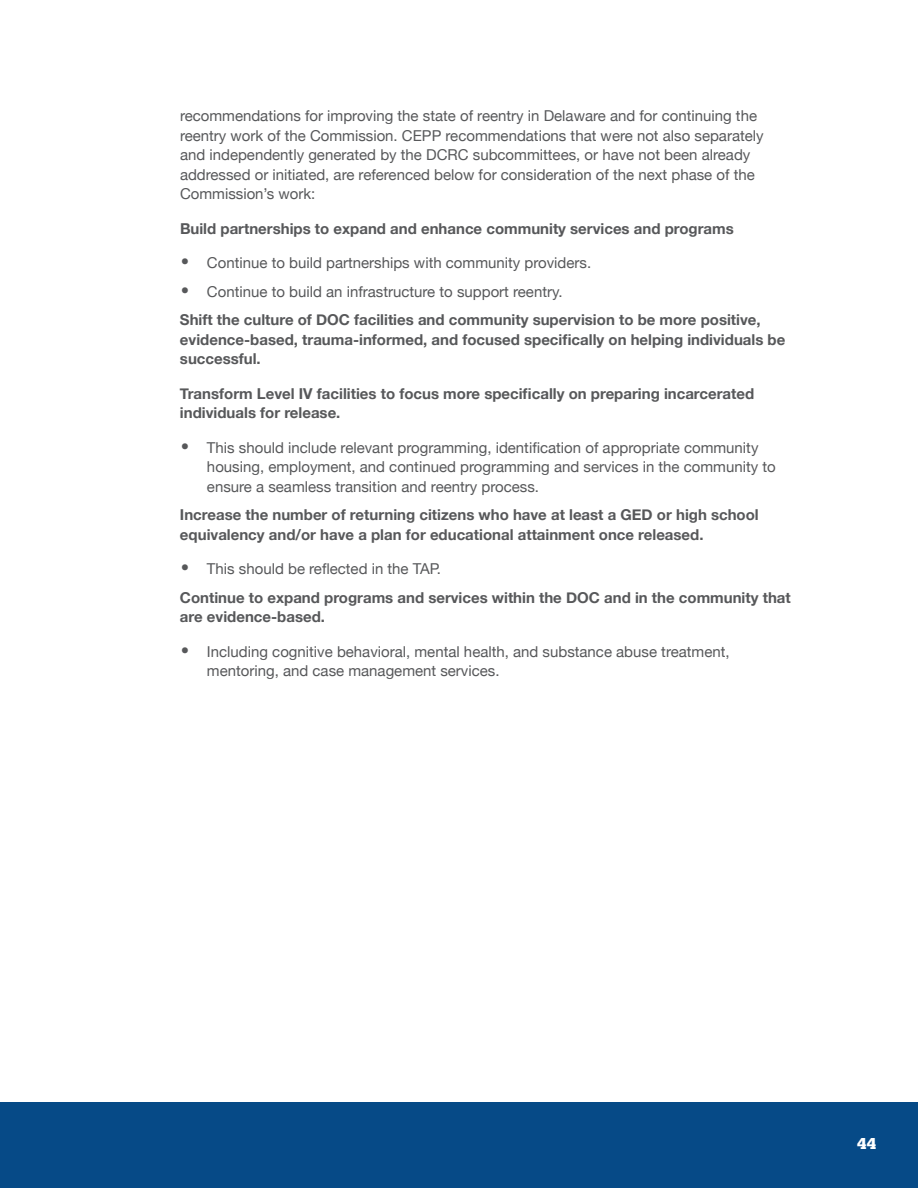
<style>
.page{position:relative;width:918px;height:1188px;background:#fff}
.page>*{position:absolute;margin:0;border:0;box-sizing:border-box;transform-origin:0 0}
.t1{font:700 16.5px "Serifa";color:#fff}
.t2{font:15px/19.5px "Helvetica Neue";color:#57585a}
.t3{font:700 15px/19.5px "Helvetica Neue";color:#57585a}
.s1{font-size:27px}
.s2{font-weight:400;font-size:27px}
.s3{font-weight:400}
</style>
<div class="page">
<div style="left:0;top:1102px;width:918px;height:86px;background:#064a87"></div>
<p class="t2" style="left:180px;top:107px;width:585px">recommendations for improving the state of reentry in Delaware and for continuing the reentry work of the Commission. CEPP recommendations that were not also separately and independently generated by the DCRC subcommittees, or have not been already addressed or initiated, are referenced below for consideration of the next phase of the Commission’s work:</p>
<p class="t3" style="left:180px;top:219px;width:555px">Build partnerships to expand and enhance community services and programs</p>
<p class="t2" style="left:180px;top:254px;width:413px"><span class="s1">•</span> Continue to build partnerships with community providers.</p>
<p class="t3" style="left:180px;top:278px;width:582px;line-height:28.5px"><span class="s2">•</span> <span class="s3">Continue to build an infrastructure to support reentry.<br></span>Shift the culture of DOC facilities and community supervision to be more positive,</p>
<p class="t3" style="left:180px;top:330px;width:607px">evidence-based, trauma-informed, and focused specifically on helping individuals be successful.</p>
<p class="t3" style="left:180px;top:384px;width:576px">Transform Level IV facilities to focus more specifically on preparing incarcerated individuals for release.</p>
<p class="t2" style="left:207px;top:439px;width:570px;text-indent:-27px"><span class="s1">•</span> This should include relevant programming, identification of appropriate community housing, employment, and continued programming and services in the community to ensure a seamless transition and reentry process.</p>
<p class="t3" style="left:180px;top:506px;width:580px">Increase the number of returning citizens who have at least a GED or high school equivalency and/or have a plan for educational attainment once released.</p>
<p class="t3" style="left:180px;top:555px;width:612px;line-height:28.5px"><span class="s2">•</span> <span class="s3">This should be reflected in the TAP.<br></span>Continue to expand programs and services within the DOC and in the community that</p>
<p class="t3" style="left:180px;top:608px;width:147px">are evidence-based.</p>
<p class="t2" style="left:207px;top:643px;width:524px;text-indent:-27px"><span class="s1">•</span> Including cognitive behavioral, mental health, and substance abuse treatment, mentoring, and case management services.</p>
<p class="t1" style="left:857px;top:1134px;width:20px">44</p>
</div>
